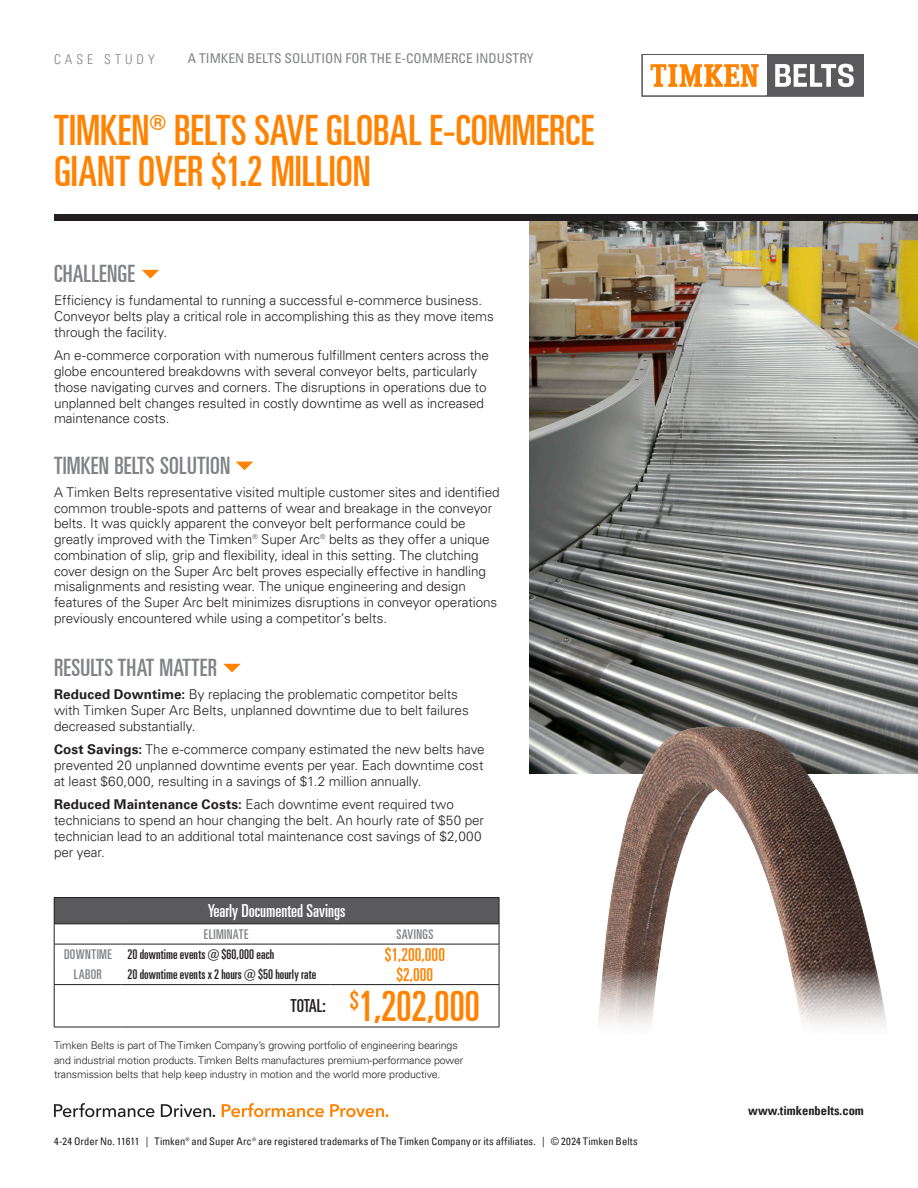
<style>
.page{position:relative;width:918px;height:1188px;background:#fff}
.page>*{position:absolute;margin:0;border:0;box-sizing:border-box;transform-origin:0 0}
._1st_Heading_Bottom{font:42px/40.5px "Univers LT Pro Ult Cond";color:#ff8200}
.chart_text{font:24px "Univers LT Pro Ult Cond";letter-spacing:.01em;color:#808285}
.t1{font:18px "Univers LT Pro Ult Cond";color:#fff}
.t2{font:18px "Univers LT Pro Ult Cond";color:#ff8200}
.t3{font:18px "Univers LT Pro Ult Cond";letter-spacing:-.01em;color:#231f20}
.Body_text{font:300 13.5px/15.8px "Univers LT Pro 45";letter-spacing:-.005em;color:#231f20}
.Body_text-2{font:13.5px "Univers LT Pro Ult Cond";letter-spacing:.005em;color:#231f20}
._1st_Heading_Bottom-2{font:condensed 13.5px "Univers LT Pro";color:#808285}
.Body_text-3{font:13.5px "Univers LT Pro Ult Cond";letter-spacing:.025em;color:#808285}
._1st_Heading_Bottom-3{font:300 condensed 13.5px "Univers LT Pro";letter-spacing:.3em;color:#808285}
.t4{font:700 condensed 12.45px "Univers LT Pro";color:#231f20}
.Boilerplate{font:300 10.65px/14.2px "Univers LT Pro 45";letter-spacing:-.01em;color:#231f20}
.Timken_Signoff_Body{font:condensed 10.5px "Univers LT Pro";letter-spacing:.005em;color:#231f20}
.s1{font-family:"Univers LT Pro 65";font-weight:700}
</style>
<div class="page">
<svg style="left:641px;top:54px;width:223px;height:43px"></svg>
<img style="left:529px;top:220px;width:389px;height:553px">
<svg style="left:236px;top:462px;width:17px;height:8px"></svg>
<svg style="left:142px;top:270px;width:17px;height:9px"></svg>
<svg style="left:223px;top:664px;width:18px;height:8px"></svg>
<div style="left:54px;top:214px;width:864px;height:6px;background:#231f20"></div>
<img style="left:597px;top:726px;width:293px;height:299px">
<svg style="left:54px;top:1103px;width:100px;height:14px"></svg>
<svg style="left:161px;top:1104px;width:54px;height:13px"></svg>
<svg style="left:222px;top:1103px;width:102px;height:14px"></svg>
<svg style="left:330px;top:1104px;width:58px;height:13px"></svg>
<div style="left:54px;top:898px;width:445px;height:26px;background:#5a5a5d"></div>
<hr style="left:122px;top:924px;width:209px;height:1px;background:#231f20">
<hr style="left:331px;top:924px;width:168px;height:1px;background:#231f20">
<hr style="left:54px;top:944px;width:68px;height:1px;background:#231f20">
<hr style="left:122px;top:944px;width:209px;height:1px;background:#231f20">
<hr style="left:331px;top:944px;width:168px;height:1px;background:#231f20">
<hr style="left:54px;top:984px;width:68px;height:1px;background:#231f20">
<hr style="left:54px;top:985px;width:1px;height:42px;background:#231f20">
<hr style="left:122px;top:984px;width:209px;height:1px;background:#231f20">
<hr style="left:331px;top:984px;width:168px;height:1px;background:#231f20">
<hr style="left:499px;top:985px;width:1px;height:42px;background:#231f20">
<hr style="left:54px;top:1027px;width:68px;height:1px;background:#231f20">
<hr style="left:122px;top:1027px;width:209px;height:1px;background:#231f20">
<hr style="left:331px;top:1027px;width:168px;height:1px;background:#231f20">
<hr style="left:54px;top:897px;width:68px;height:1px;background:#231f20">
<svg style="left:54px;top:898px;width:1px;height:86px"></svg>
<hr style="left:122px;top:897px;width:209px;height:1px;background:#231f20">
<hr style="left:331px;top:897px;width:168px;height:1px;background:#231f20">
<hr style="left:54px;top:924px;width:68px;height:1px;background:#231f20">
<svg style="left:499px;top:898px;width:1px;height:86px"></svg>
<p class="_1st_Heading_Bottom-3" style="left:54px;top:50px;width:102px">CASE STUDY</p>
<p class="_1st_Heading_Bottom-2" style="left:188px;top:50px;width:347px">A TIMKEN BELTS SOLUTION FOR THE E-COMMERCE INDUSTRY</p>
<p class="_1st_Heading_Bottom" style="left:54px;top:107px;width:541px">TIMKEN® BELTS SAVE GLOBAL E-COMMERCE<br>GIANT OVER $1.2 MILLION</p>
<p class="chart_text" style="left:54px;top:257px;width:83px">CHALLENGE</p>
<p class="Body_text" style="left:54px;top:292px;width:441px">Efficiency is fundamental to running a successful e-commerce business.<br>Conveyor belts play a critical role in accomplishing this as they move items through the facility.</p>
<p class="Body_text" style="left:54px;top:347px;width:437px">An e-commerce corporation with numerous fulfillment centers across the globe encountered breakdowns with several conveyor belts, particularly those navigating curves and corners. The disruptions in operations due to unplanned belt changes resulted in costly downtime as well as increased maintenance costs.</p>
<p class="chart_text" style="left:54px;top:449px;width:178px">TIMKEN BELTS SOLUTION</p>
<p class="Body_text" style="left:54px;top:484px;width:447px">A Timken Belts representative visited multiple customer sites and identified common trouble-spots and patterns of wear and breakage in the conveyor belts. It was quickly apparent the conveyor belt performance could be greatly improved with the Timken® Super Arc® belts as they offer a unique combination of slip, grip and flexibility, ideal in this setting. The clutching cover design on the Super Arc belt proves especially effective in handling misalignments and resisting wear. The unique engineering and design features of the Super Arc belt minimizes disruptions in conveyor operations previously encountered while using a competitor’s belts.</p>
<p class="chart_text" style="left:54px;top:651px;width:165px">RESULTS THAT MATTER</p>
<p class="Body_text" style="left:54px;top:686px;width:416px"><span class="s1">Reduced Downtime:</span> By replacing the problematic competitor belts with Timken Super Arc Belts, unplanned downtime due to belt failures decreased substantially.</p>
<p class="Body_text" style="left:54px;top:741px;width:432px;text-align:justify"><span class="s1">Cost Savings:</span> The e-commerce company estimated the new belts have prevented 20 unplanned downtime events per year. Each downtime cost at least $60,000, resulting in a savings of $1.2 million annually.</p>
<p class="Body_text" style="left:54px;top:796px;width:432px"><span class="s1">Reduced Maintenance Costs:</span> Each downtime event required two technicians to spend an hour changing the belt. An hourly rate of $50 per technician lead to an additional total maintenance cost savings of $2,000 per year.</p>
<p class="t1" style="left:208px;top:898px;width:139px">Yearly Documented Savings</p>
<p class="Body_text-3" style="left:204px;top:925px;width:46px">ELIMINATE</p>
<p class="Body_text-3" style="left:396px;top:925px;width:38px">SAVINGS</p>
<p class="Body_text-3" style="left:64px;top:945px;width:49px">DOWNTIME</p>
<p class="Body_text-2" style="left:128px;top:945px;width:148px">20 downtime events @ $60,000 each</p>
<p class="t2" style="left:385px;top:942px;width:62px">$1,200,000</p>
<p class="Body_text-3" style="left:74px;top:965px;width:29px">LABOR</p>
<p class="Body_text-2" style="left:128px;top:965px;width:190px">20 downtime events x 2 hours @ $50 hourly rate</p>
<p class="t2" style="left:397px;top:962px;width:38px">$2,000</p>
<p class="t3" style="left:291px;top:994px;width:37px">TOTAL:</p>
<p class="_1st_Heading_Bottom" style="left:350px;top:983px;width:132px"><sup>$</sup>1,202,000</p>
<p class="Boilerplate" style="left:54px;top:1038px;width:411px">Timken Belts is part of The Timken Company’s growing portfolio of engineering bearings and industrial motion products. Timken Belts manufactures premium-performance power transmission belts that help keep industry in motion and the world more productive.</p>
<p class="Timken_Signoff_Body" style="left:54px;top:1134px;width:585px">4-24 Order No. 11611 | Timken® and Super Arc® are registered trademarks of The Timken Company or its affiliates. | © 2024 Timken Belts</p>
<p class="t4" style="left:748px;top:1103px;width:117px">www.timkenbelts.com</p>
</div>
